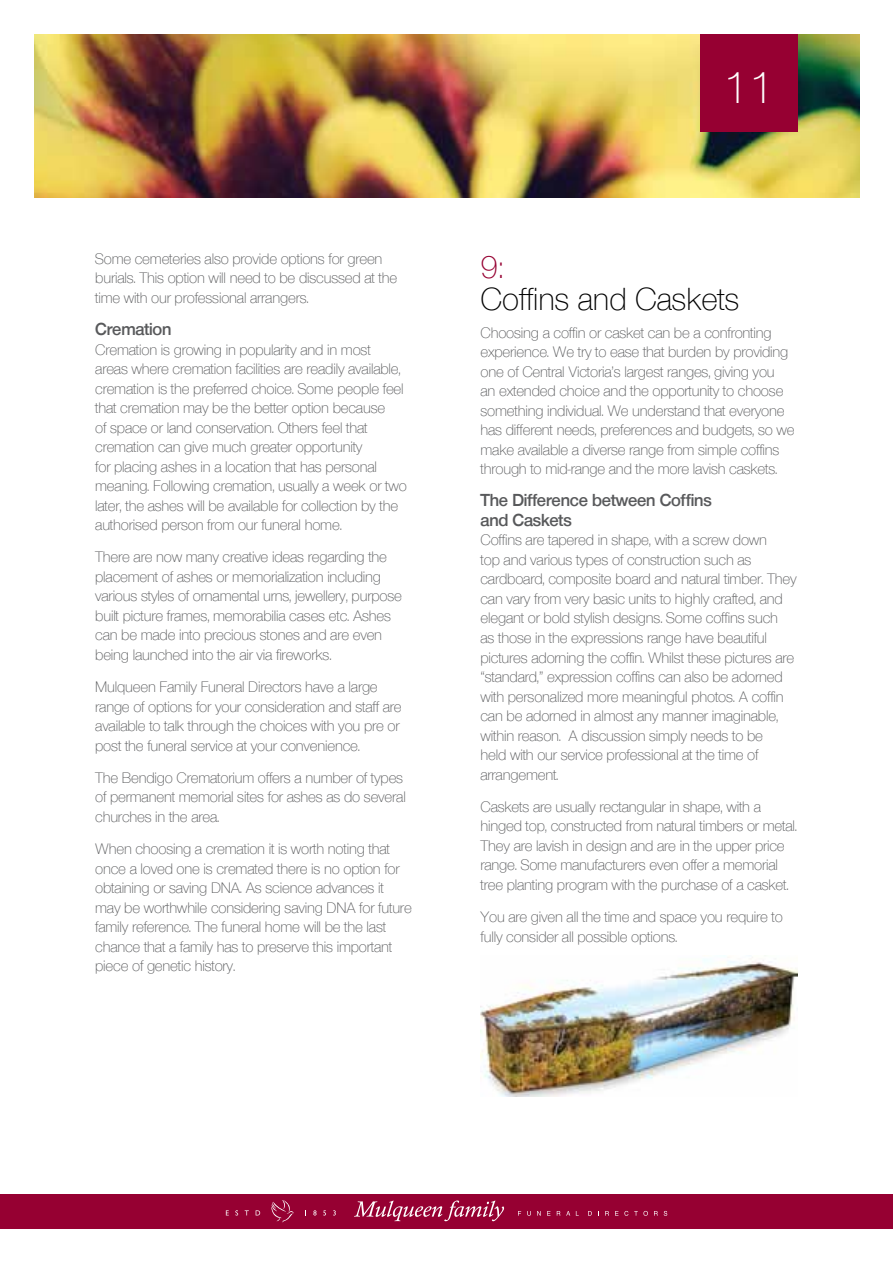
<style>
.page{position:relative;width:893px;height:1263px;background:#fff}
.page>*{position:absolute;margin:0;border:0;box-sizing:border-box;transform-origin:0 0}
.t1{font:48px "Nimbus San Nov D Ligh";color:#fff}
.t2{font:33px "Nimbus San Nov D Ligh";color:#000}
.t3{font:33px "Nimbus San Nov D Ligh";color:#960032}
.t4{font:600 18px/19.5px "Nimbus San Nov D";letter-spacing:-.01em;color:#58595b}
.t5{font:15.75px/19.5px "Nimbus San Nov D Ligh";letter-spacing:-.01em;color:#58595b}
</style>
<div class="page">
<div style="left:0;top:1195px;width:893px;height:34px;background:#960032"></div>
<svg style="left:354px;top:1200px;width:150px;height:21px"></svg>
<svg style="left:527px;top:1211px;width:4px;height:5px"></svg>
<svg style="left:537px;top:1211px;width:4px;height:5px"></svg>
<svg style="left:557px;top:1211px;width:3px;height:5px"></svg>
<svg style="left:566px;top:1211px;width:4px;height:5px"></svg>
<svg style="left:588px;top:1211px;width:4px;height:5px"></svg>
<svg style="left:605px;top:1211px;width:4px;height:5px"></svg>
<svg style="left:624px;top:1211px;width:4px;height:5px"></svg>
<svg style="left:634px;top:1211px;width:14px;height:5px"></svg>
<svg style="left:654px;top:1211px;width:4px;height:5px"></svg>
<svg style="left:664px;top:1211px;width:3px;height:5px"></svg>
<svg style="left:271px;top:1200px;width:23px;height:22px"></svg>
<svg style="left:226px;top:1210px;width:3px;height:5px"></svg>
<svg style="left:235px;top:1210px;width:3px;height:5px"></svg>
<svg style="left:245px;top:1210px;width:4px;height:5px"></svg>
<svg style="left:256px;top:1210px;width:4px;height:5px"></svg>
<svg style="left:313px;top:1210px;width:4px;height:5px"></svg>
<svg style="left:323px;top:1210px;width:3px;height:5px"></svg>
<svg style="left:333px;top:1210px;width:3px;height:5px"></svg>
<img style="left:480px;top:955px;width:318px;height:141px">
<img style="left:34px;top:34px;width:825px;height:163px">
<div style="left:700px;top:34px;width:98px;height:98px;background:#960032"></div>
<p class="t5" style="left:95px;top:249px;width:304px">Some cemeteries also provide options for green burials. This option will need to be discussed at the time with our professional arrangers.</p>
<p class="t4" style="left:95px;top:319px;width:78px">Cremation</p>
<p class="t5" style="left:95px;top:340px;width:313px">Cremation is growing in popularity and in most areas where cremation facilities are readily available, cremation is the preferred choice. Some people feel that cremation may be the better option because<br>of space or land conservation. Others feel that cremation can give much greater opportunity<br>for placing ashes in a location that has personal meaning. Following cremation, usually a week or two later, the ashes will be available for collection by the authorised person from our funeral home.</p>
<p class="t5" style="left:95px;top:548px;width:308px">There are now many creative ideas regarding the placement of ashes or memorialization including various styles of ornamental urns, jewellery, purpose built picture frames, memorabilia cases etc. Ashes can be made into precious stones and are even being launched into the air via fireworks.</p>
<p class="t5" style="left:95px;top:677px;width:308px">Mulqueen Family Funeral Directors have a large range of options for your consideration and staff are available to talk through the choices with you pre or post the funeral service at your convenience.</p>
<p class="t5" style="left:95px;top:768px;width:312px">The Bendigo Crematorium offers a number of types of permanent memorial sites for ashes as do several churches in the area.</p>
<p class="t5" style="left:95px;top:839px;width:318px">When choosing a cremation it is worth noting that once a loved one is cremated there is no option for obtaining or saving DNA. As science advances it may be worthwhile considering saving DNA for future family reference. The funeral home will be the last chance that a family has to preserve this important piece of genetic history.</p>
<h1 class="t1" style="left:723px;top:60px;width:53px">11</h1>
<h2 class="t3" style="left:480px;top:249px;width:24px">9:</h2>
<h2 class="t2" style="left:480px;top:280px;width:260px">Coffins and Caskets</h2>
<p class="t5" style="left:480px;top:323px;width:316px">Choosing a coffin or casket can be a confronting experience. We try to ease that burden by providing one of Central Victoria’s largest ranges, giving you<br>an extended choice and the opportunity to choose something individual. We understand that everyone has different needs, preferences and budgets, so we make available a diverse range from simple coffins through to mid-range and the more lavish caskets.</p>
<p class="t4" style="left:480px;top:491px;width:233px">The Difference between Coffins and Caskets</p>
<p class="t5" style="left:480px;top:531px;width:318px">Coffins are tapered in shape, with a screw down<br>top and various types of construction such as cardboard, composite board and natural timber. They can vary from very basic units to highly crafted, and elegant or bold stylish designs. Some coffins such<br>as those in the expressions range have beautiful pictures adorning the coffin. Whilst these pictures are “standard,” expression coffins can also be adorned with personalized more meaningful photos. A coffin can be adorned in almost any manner imaginable, within reason. A discussion simply needs to be<br>held with our service professional at the time of arrangement.</p>
<p class="t5" style="left:480px;top:797px;width:318px">Caskets are usually rectangular in shape, with a hinged top, constructed from natural timbers or metal.<br>They are lavish in design and are in the upper price range. Some manufacturers even offer a memorial tree planting program with the purchase of a casket.</p>
<p class="t5" style="left:480px;top:907px;width:304px">You are given all the time and space you require to fully consider all possible options.</p>
</div>
